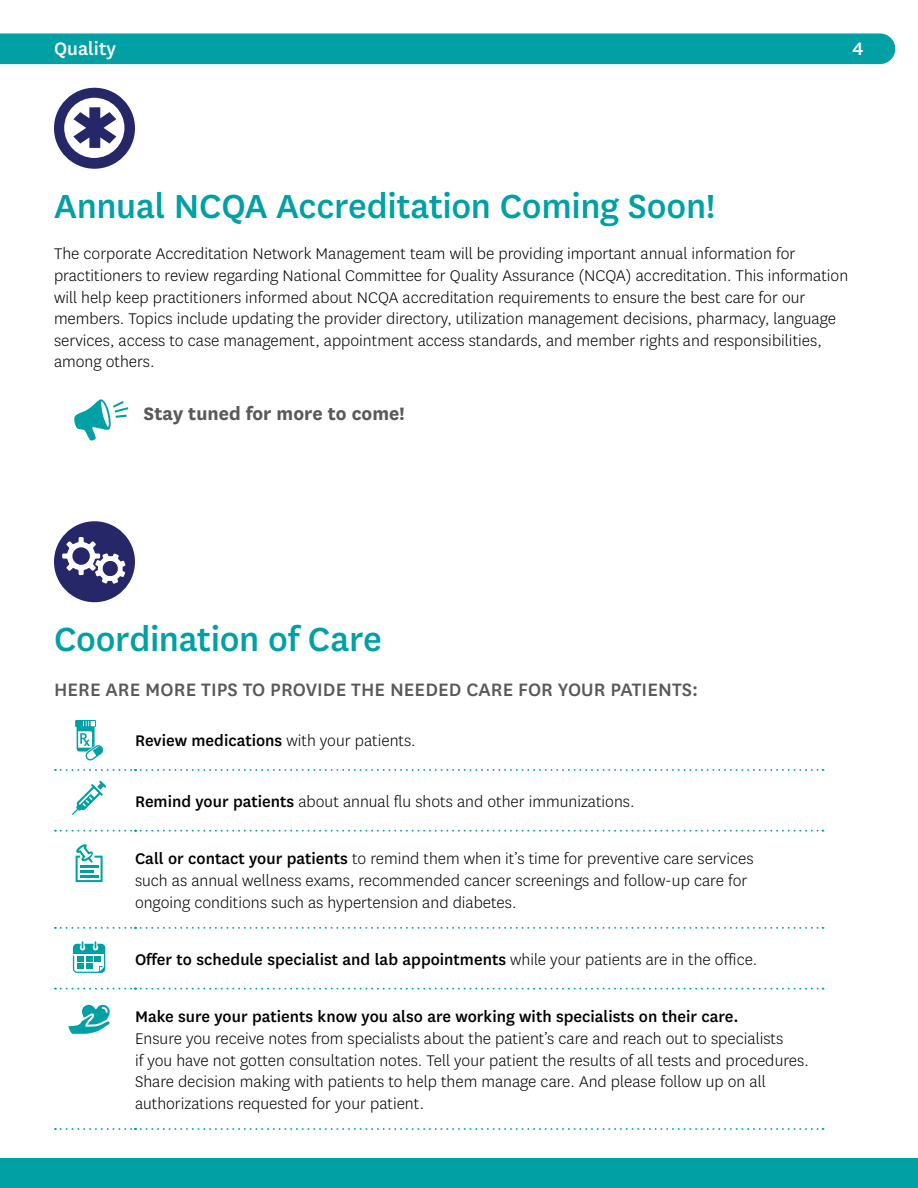
<style>
.page{position:relative;width:918px;height:1188px;background:#fff}
.page>*{position:absolute;margin:0;border:0;box-sizing:border-box;transform-origin:0 0}
.t1{font:500 39px "Centene Sans";letter-spacing:-.01em;color:#00a0a4}
.t2{font:500 21px "Centene Sans";letter-spacing:.005em;color:#58595b}
.t3{font:700 21px "Centene Sans";color:#58595b}
.t4{font:500 21px "Centene Sans";color:#fff}
.t5{font:300 18px/21.6px "Centene Sans";color:#000}
.t6{font:500 18px "Centene Sans";color:#000}
.s1{font-weight:300}
.s2{font-weight:500}
</style>
<div class="page">
<div style="left:0;top:33px;width:895px;height:31px;background:#00a0a4"></div>
<div style="left:0;top:1159px;width:918px;height:29px;background:#00a0a4"></div>
<div style="left:54px;top:88px;width:81px;height:81px;background:#262769;border-radius:50%"></div>
<svg style="left:64px;top:98px;width:60px;height:60px"></svg>
<svg style="left:74px;top:399px;width:54px;height:42px"></svg>
<div style="left:54px;top:521px;width:81px;height:81px;background:#262769;border-radius:50%"></div>
<svg style="left:62px;top:537px;width:64px;height:47px"></svg>
<svg style="left:55px;top:769px;width:769px;height:2px"></svg>
<svg style="left:55px;top:830px;width:769px;height:2px"></svg>
<svg style="left:55px;top:927px;width:769px;height:2px"></svg>
<svg style="left:55px;top:988px;width:769px;height:2px"></svg>
<svg style="left:55px;top:1128px;width:769px;height:2px"></svg>
<svg style="left:75px;top:720px;width:28px;height:41px"></svg>
<svg style="left:72px;top:781px;width:34px;height:34px"></svg>
<svg style="left:76px;top:844px;width:27px;height:38px"></svg>
<svg style="left:73px;top:941px;width:32px;height:32px"></svg>
<svg style="left:68px;top:1004px;width:42px;height:30px"></svg>
<p class="t4" style="left:54px;top:34px;width:63px">Quality</p>
<p class="t4" style="left:853px;top:34px;width:13px">4</p>
<h2 class="t1" style="left:54px;top:179px;width:663px">Annual NCQA Accreditation Coming Soon!</h2>
<p class="t5" style="left:54px;top:243px;width:796px">The corporate Accreditation Network Management team will be providing important annual information for practitioners to review regarding National Committee for Quality Assurance (NCQA) accreditation. This information will help keep practitioners informed about NCQA accreditation requirements to ensure the best care for our members. Topics include updating the provider directory, utilization management decisions, pharmacy, language services, access to case management, appointment access standards, and member rights and responsibilities, among others.</p>
<p class="t3" style="left:144px;top:398px;width:262px">Stay tuned for more to come!</p>
<h2 class="t1" style="left:54px;top:613px;width:329px">Coordination of Care</h2>
<h3 class="t2" style="left:54px;top:676px;width:646px">HERE ARE MORE TIPS TO PROVIDE THE NEEDED CARE FOR YOUR PATIENTS:</h3>
<p class="t6" style="left:135px;top:729px;width:282px">Review medications <span class="s1">with your patients.</span></p>
<p class="t5" style="left:135px;top:790px;width:501px"><span class="s2">Remind your patients</span> about annual flu shots and other immunizations.</p>
<p class="t5" style="left:135px;top:848px;width:620px"><span class="s2">Call or contact your patients</span> to remind them when it’s time for preventive care services such as annual wellness exams, recommended cancer screenings and follow-up care for ongoing conditions such as hypertension and diabetes.</p>
<p class="t6" style="left:135px;top:947px;width:624px">Offer to schedule specialist and lab appointments <span class="s1">while your patients are in the office.</span></p>
<p class="t5" style="left:135px;top:1005px;width:675px"><span class="s2">Make sure your patients know you also are working with specialists on their care.<br></span>Ensure you receive notes from specialists about the patient’s care and reach out to specialists<br>if you have not gotten consultation notes. Tell your patient the results of all tests and procedures.<br>Share decision making with patients to help them manage care. And please follow up on all authorizations requested for your patient.</p>
</div>
